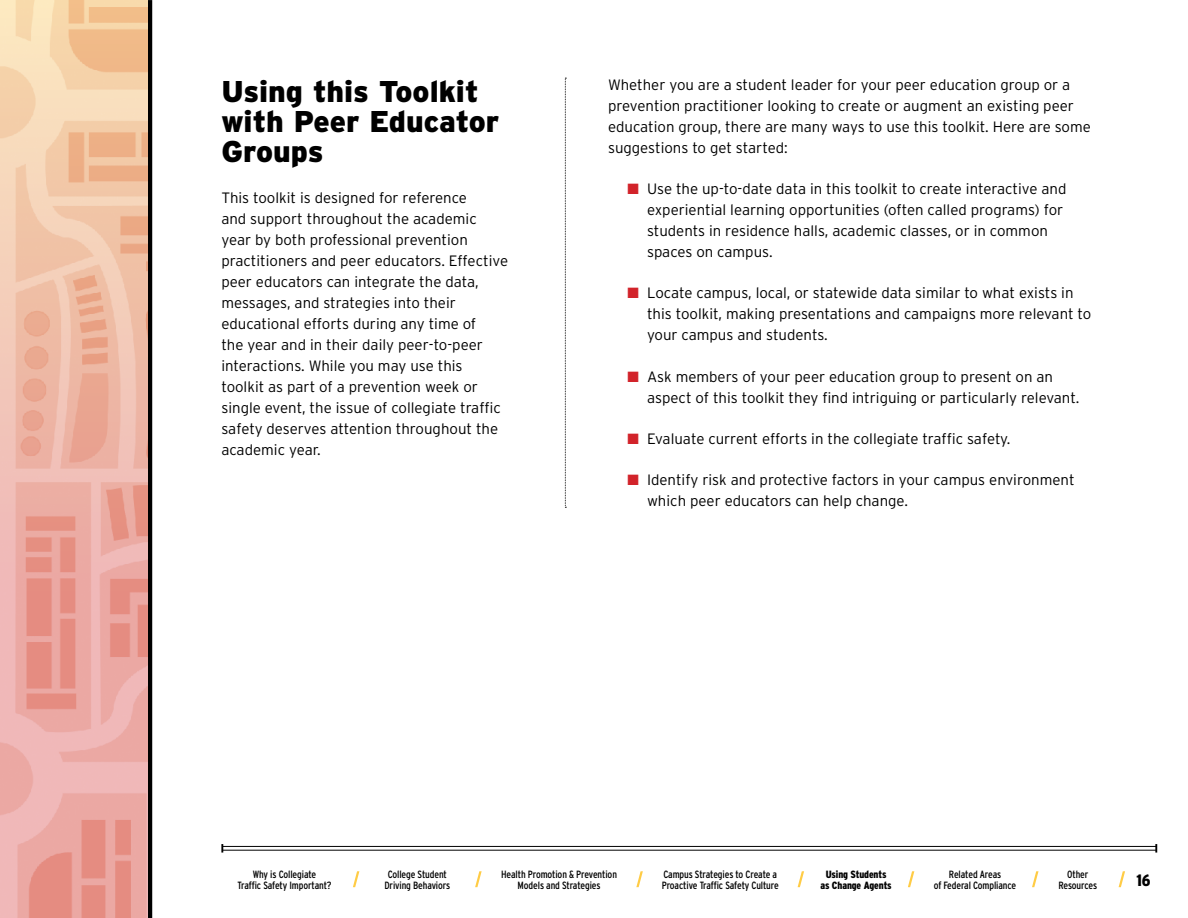
<style>
.page{position:relative;width:1188px;height:918px;background:#fff}
.page>*{position:absolute;margin:0;border:0;box-sizing:border-box;transform-origin:0 0}
.Subhead{font:900 30px/30px "Interstate";color:#000}
.t1{font:900 condensed 16.5px "Interstate";color:#000}
.Body{font:300 15px/21px "Interstate";color:#000}
.t2{font:condensed 10.5px/10.5px "Interstate";letter-spacing:-.01em;color:#000;text-align:center}
.t3{font:900 condensed 10.5px/10.5px "Interstate";letter-spacing:-.01em;color:#000;text-align:center}
.s1{color:#d2232a}
</style>
<div class="page">
<svg style="left:147px;top:0;width:5px;height:918px;background:#2f231f"></svg>
<hr style="left:222px;top:850px;width:934px;height:1px;background:#000">
<hr style="left:222px;top:846px;width:934px;height:1px;background:#000">
<svg style="left:1155px;top:844px;width:2px;height:9px"></svg>
<svg style="left:221px;top:844px;width:2px;height:9px"></svg>
<svg style="left:353px;top:871px;width:6px;height:16px"></svg>
<svg style="left:475px;top:871px;width:7px;height:16px"></svg>
<svg style="left:636px;top:871px;width:7px;height:16px"></svg>
<svg style="left:798px;top:871px;width:6px;height:16px"></svg>
<svg style="left:908px;top:871px;width:6px;height:16px"></svg>
<svg style="left:1119px;top:871px;width:6px;height:16px"></svg>
<svg style="left:1032px;top:871px;width:7px;height:16px"></svg>
<svg style="left:565px;top:78px;width:1px;height:430px"></svg>
<svg style="left:0;top:0;width:147px;height:918px;background:#eeb6a4"></svg>
<p class="Subhead" style="left:221px;top:76px;width:279px">Using this Toolkit with Peer Educator<br>Groups</p>
<p class="Body" style="left:221px;top:187px;width:288px">This toolkit is designed for reference<br>and support throughout the academic year by both professional prevention practitioners and peer educators. Effective peer educators can integrate the data, messages, and strategies into their educational efforts during any time of<br>the year and in their daily peer-to-peer interactions. While you may use this toolkit as part of a prevention week or single event, the issue of collegiate traffic safety deserves attention throughout the academic year.</p>
<p class="Body" style="left:608px;top:74px;width:484px">Whether you are a student leader for your peer education group or a prevention practitioner looking to create or augment an existing peer education group, there are many ways to use this toolkit. Here are some suggestions to get started:</p>
<p class="Body" style="left:647px;top:178px;width:421px;text-indent:-20px"><span class="s1">■</span> Use the up-to-date data in this toolkit to create interactive and experiential learning opportunities (often called programs) for students in residence halls, academic classes, or in common spaces on campus.</p>
<p class="Body" style="left:647px;top:282px;width:446px;text-indent:-20px"><span class="s1">■</span> Locate campus, local, or statewide data similar to what exists in this toolkit, making presentations and campaigns more relevant to your campus and students.</p>
<p class="Body" style="left:647px;top:366px;width:432px;text-indent:-20px"><span class="s1">■</span> Ask members of your peer education group to present on an aspect of this toolkit they find intriguing or particularly relevant.</p>
<p class="Body" style="left:628px;top:428px;width:383px"><span class="s1">■</span> Evaluate current efforts in the collegiate traffic safety.</p>
<p class="Body" style="left:647px;top:469px;width:429px;text-indent:-20px"><span class="s1">■</span> Identify risk and protective factors in your campus environment which peer educators can help change.</p>
<p class="t3" style="left:820px;top:869px;width:73px">Using Students as Change Agents</p>
<p class="t2" style="left:238px;top:869px;width:95px">Why is Collegiate<br>Traffic Safety Important?</p>
<p class="t2" style="left:384px;top:869px;width:67px">College Student<br>Driving Behaviors</p>
<p class="t2" style="left:501px;top:869px;width:117px">Health Promotion &amp; Prevention<br>Models and Strategies</p>
<p class="t2" style="left:662px;top:869px;width:119px;text-align:left">Campus Strategies to Create a<br>Proactive Traffic Safety Culture</p>
<p class="t2" style="left:934px;top:869px;width:84px">Related Areas<br>of Federal Compliance</p>
<p class="t2" style="left:1058px;top:869px;width:40px">Other<br>Resources</p>
<p class="t1" style="left:1136px;top:871px;width:16px">16</p>
</div>
